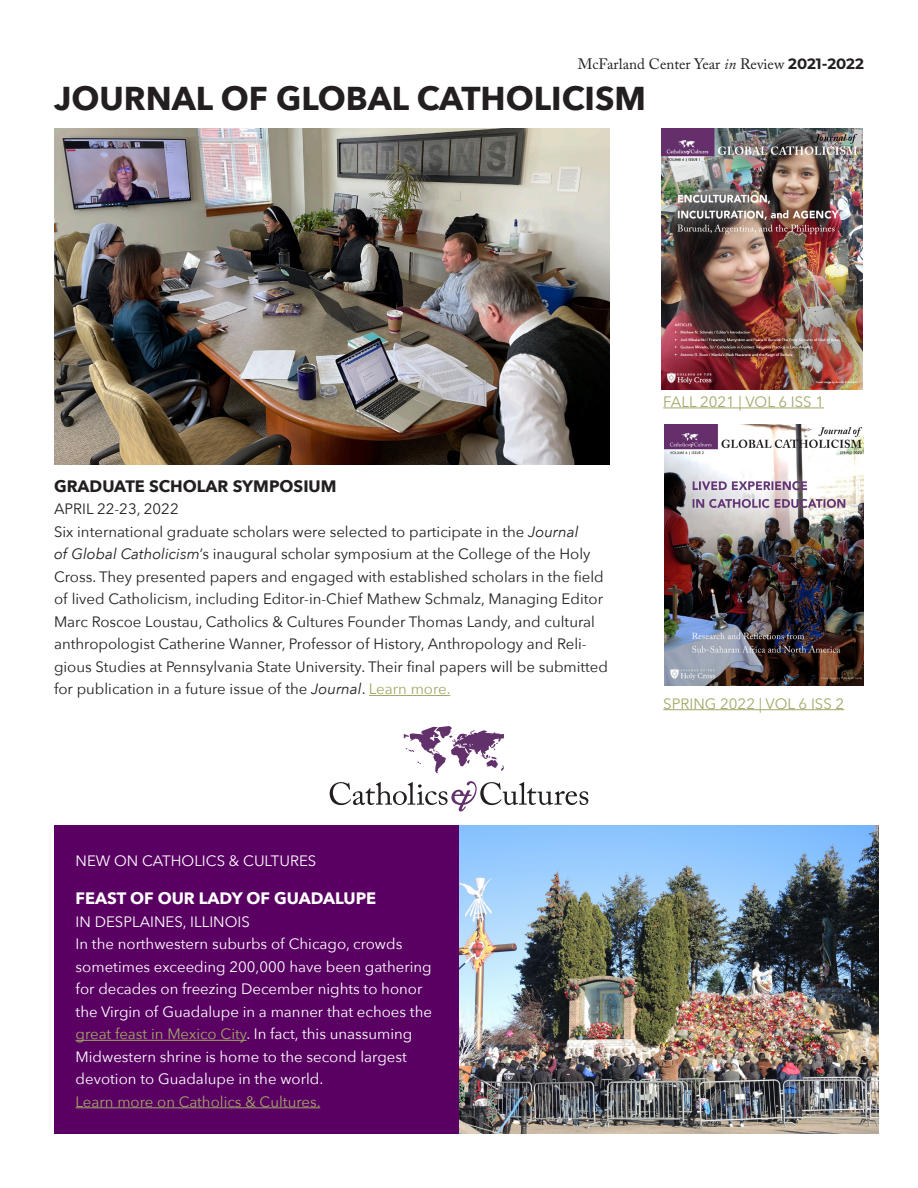
<style>
.page{position:relative;width:918px;height:1188px;background:#fff}
.page>*{position:absolute;margin:0;border:0;box-sizing:border-box;transform-origin:0 0}
.t1{font:700 33px "Avenir Next";color:#231f20}
.t2{font:700 16.5px "Avenir Next";color:#fff}
.t3{font:700 16.5px "Avenir Next";color:#231f20}
.t4{font:15px/22.5px "Avenir Next";color:#231f20}
.t5{font:15px/22.5px "Avenir Next";color:#fff}
.t6{font:15px "Avenir Next";color:#a2a867}
.t7{font:15px "Adobe Caslon Pro";color:#231f20}
.s1{font-style:italic}
.s2{font-family:"Montserrat";font-weight:700}
.s3{color:#a2a867}
</style>
<div class="page">
<svg style="left:330px;top:781px;width:258px;height:30px"></svg>
<svg style="left:404px;top:726px;width:100px;height:47px"></svg>
<img style="left:662px;top:128px;width:200px;height:261px">
<img style="left:664px;top:424px;width:200px;height:262px">
<hr style="left:663px;top:408px;width:161px;height:1px;background:#a2a867">
<hr style="left:663px;top:709px;width:181px;height:1px;background:#a2a867">
<img style="left:54px;top:128px;width:555px;height:337px">
<hr style="left:369px;top:695px;width:81px;height:1px;background:#a2a867">
<div style="left:54px;top:825px;width:405px;height:309px;background:#5a0063"></div>
<hr style="left:76px;top:1040px;width:171px;height:1px;background:#a2a867">
<hr style="left:76px;top:1107px;width:244px;height:1px;background:#a2a867">
<img style="left:459px;top:825px;width:420px;height:309px">
<p class="t7" style="left:578px;top:55px;width:288px">McFarland Center Year <span class="s1">in</span> Review <span class="s2">2021-2022</span></p>
<p class="t1" style="left:54px;top:70px;width:594px">JOURNAL OF GLOBAL CATHOLICISM</p>
<p class="t3" style="left:54px;top:472px;width:284px">GRADUATE SCHOLAR SYMPOSIUM</p>
<p class="t4" style="left:54px;top:497px;width:126px">APRIL 22-23, 2022</p>
<p class="t4" style="left:54px;top:520px;width:556px">Six international graduate scholars were selected to participate in the <span class="s1">Journal<br>of Global Catholicism</span>’s inaugural scholar symposium at the College of the Holy Cross. They presented papers and engaged with established scholars in the field of lived Catholicism, including Editor-in-Chief Mathew Schmalz, Managing Editor Marc Roscoe Loustau, Catholics &amp; Cultures Founder Thomas Landy, and cultural anthropologist Catherine Wanner, Professor of History, Anthropology and Reli&shy;gious Studies at Pennsylvania State University. Their final papers will be submitted for publication in a future issue of the <span class="s1">Journal</span>. <span class="s3">Learn more.</span></p>
<p class="t5" style="left:76px;top:849px;width:242px">NEW ON CATHOLICS &amp; CULTURES</p>
<p class="t2" style="left:76px;top:884px;width:302px">FEAST OF OUR LADY OF GUADALUPE</p>
<p class="t5" style="left:76px;top:910px;width:176px">IN DESPLAINES, ILLINOIS</p>
<p class="t5" style="left:76px;top:932px;width:358px">In the northwestern suburbs of Chicago, crowds sometimes exceeding 200,000 have been gathering for decades on freezing December nights to honor the Virgin of Guadalupe in a manner that echoes the <span class="s3">great feast in Mexico City</span>. In fact, this unassuming Midwestern shrine is home to the second largest devotion to Guadalupe in the world.</p>
<p class="t6" style="left:76px;top:1089px;width:247px">Learn more on Catholics &amp; Cultures.</p>
<p class="t6" style="left:663px;top:389px;width:162px">FALL 2021 | VOL 6 ISS 1</p>
<p class="t6" style="left:663px;top:691px;width:182px">SPRING 2022 | VOL 6 ISS 2</p>
</div>
